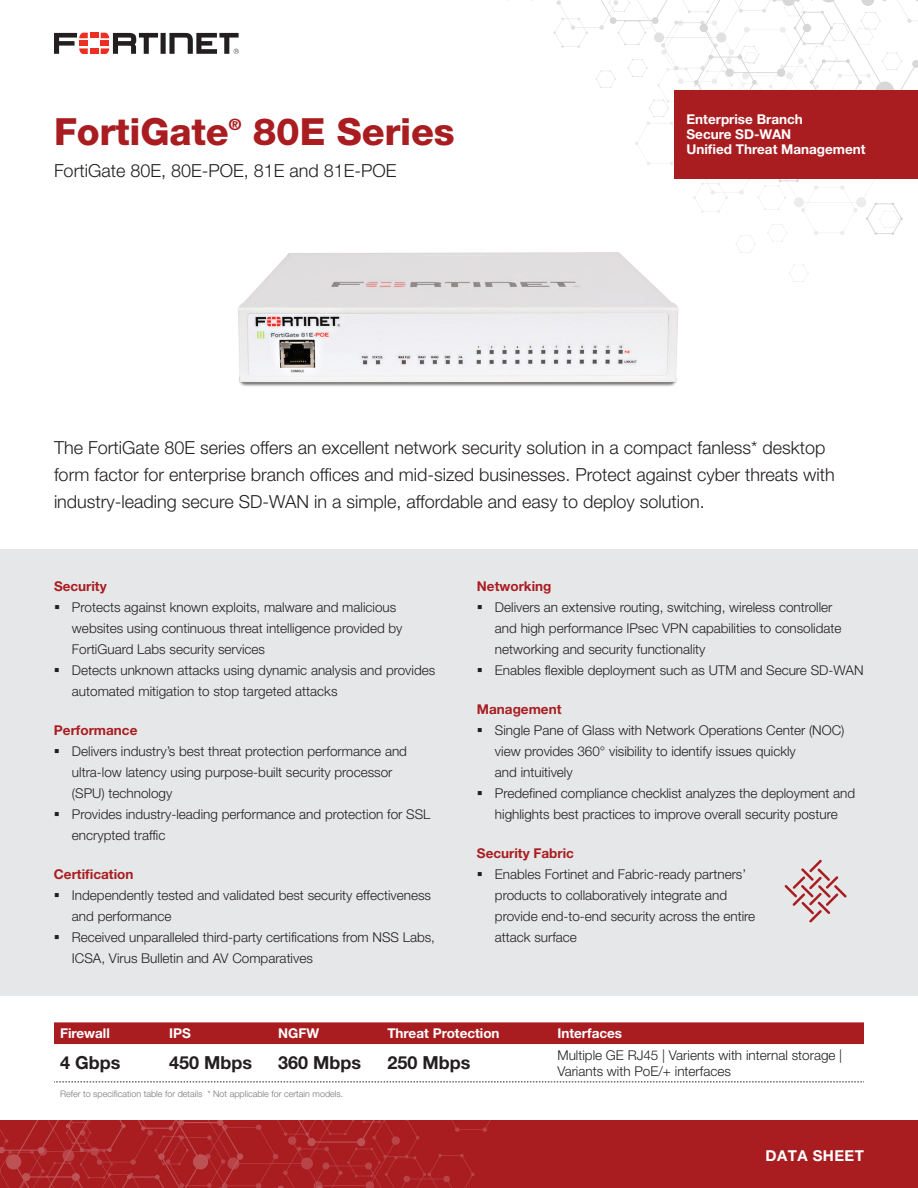
<style>
.page{position:relative;width:918px;height:1188px;background:#fff}
.page>*{position:absolute;margin:0;border:0;box-sizing:border-box;transform-origin:0 0}
.t1{font:800 37.5px "Helvetica Neue LT Std";letter-spacing:-.005em;color:#a91d21}
.t2{font:300 18px/27px "Helvetica Neue LT Pro";color:#231f20}
.t3{font:700 18px "Helvetica Neue LT Pro";color:#231f20}
.t4{font:800 15.75px "Helvetica Neue LT Std";color:#a91d21}
.t5{font:700 15px "Helvetica Neue LT Pro";letter-spacing:.03em;color:#fff}
.t6{font:300 13.5px/21px "Helvetica Neue LT Pro";color:#231f20}
.t7{font:700 13.5px/15px "Helvetica Neue LT Std";color:#fff}
.t8{font:300 13.5px/16.2px "Helvetica Neue LT Std";color:#231f20}
.t9{font:700 13.5px "Helvetica Neue LT Std";color:#a91d21}
.t10{font:300 9px "Helvetica Neue LT Std";color:#76787b}
.s1{font-family:"Helvetica Neue LT Pro"}
</style>
<div class="page">
<svg style="left:788px;top:264px;width:21px;height:18px"></svg>
<svg style="left:553px;top:0;width:365px;height:253px"></svg>
<div style="left:90px;top:33px;width:8px;height:5px;background:#ee2e22"></div>
<div style="left:90px;top:48px;width:8px;height:6px;background:#ee2e22"></div>
<svg style="left:54px;top:33px;width:34px;height:21px"></svg>
<svg style="left:101px;top:33px;width:138px;height:21px"></svg>
<div style="left:0;top:1120px;width:918px;height:68px;background:#a91d21"></div>
<svg style="left:0;top:1120px;width:491px;height:68px"></svg>
<img style="left:238px;top:239px;width:501px;height:148px">
<div style="left:0;top:550px;width:918px;height:446px;background:#e6e7e9"></div>
<svg style="left:785px;top:860px;width:62px;height:63px"></svg>
<div style="left:674px;top:90px;width:244px;height:88px;background:#a91d21"></div>
<div style="left:54px;top:1022px;width:810px;height:22px;background:#a91d21"></div>
<svg style="left:54px;top:1082px;width:810px;height:1px"></svg>
<h1 class="t1" style="left:54px;top:110px;width:176px">FortiGate</h1>
<p class="t4" style="left:229px;top:115px;width:14px">®</p>
<h1 class="t1" style="left:253px;top:110px;width:203px">80E Series</h1>
<h2 class="t2" style="left:54px;top:156px;width:344px">FortiGate 80E, 80E-POE, 81E and 81E-POE</h2>
<p class="t7" style="left:686px;top:112px;width:181px">Enterprise Branch<br>Secure SD-WAN<br>Unified Threat Management</p>
<p class="t2" style="left:54px;top:434px;width:782px">The FortiGate 80E series offers an excellent network security solution in a compact fanless* desktop form factor for enterprise branch offices and mid-sized businesses. Protect against cyber threats with industry-leading secure SD-WAN in a simple, affordable and easy to deploy solution.</p>
<p class="t9" style="left:54px;top:578px;width:54px">Security</p>
<p class="t6" style="left:72px;top:597px;width:332px;text-indent:-18px">▪ Protects against known exploits, malware and malicious websites using continuous threat intelligence provided by<br>FortiGuard Labs security services</p>
<p class="t6" style="left:72px;top:660px;width:365px;text-indent:-18px">▪ Detects unknown attacks using dynamic analysis and provides automated mitigation to stop targeted attacks</p>
<p class="t9" style="left:54px;top:722px;width:85px">Performance</p>
<p class="t6" style="left:72px;top:741px;width:337px;text-indent:-18px">▪ Delivers industry’s best threat protection performance and ultra-low latency using purpose-built security processor (SPU) technology</p>
<p class="t6" style="left:72px;top:804px;width:360px;text-indent:-18px">▪ Provides industry-leading performance and protection for SSL encrypted traffic</p>
<p class="t9" style="left:54px;top:866px;width:81px">Certification</p>
<p class="t6" style="left:72px;top:885px;width:361px;text-indent:-18px">▪ Independently tested and validated best security effectiveness and performance</p>
<p class="t6" style="left:72px;top:927px;width:365px;text-indent:-18px">▪ Received unparalleled third-party certifications from NSS Labs,<br>ICSA, Virus Bulletin and AV Comparatives</p>
<p class="t9" style="left:477px;top:578px;width:76px">Networking</p>
<p class="t6" style="left:495px;top:597px;width:348px;text-indent:-18px">▪ Delivers an extensive routing, switching, wireless controller and high performance IPsec VPN capabilities to consolidate networking and security functionality</p>
<p class="t6" style="left:477px;top:660px;width:388px">▪ Enables flexible deployment such as UTM and Secure SD-WAN</p>
<p class="t9" style="left:477px;top:701px;width:86px">Management</p>
<p class="t6" style="left:495px;top:720px;width:351px;text-indent:-18px">▪ Single Pane of Glass with Network Operations Center (NOC) view provides 360° visibility to identify issues quickly<br>and intuitively</p>
<p class="t6" style="left:477px;top:783px;width:380px;text-align:center">▪ Predefined compliance checklist analyzes the deployment and highlights best practices to improve overall security posture</p>
<p class="t9" style="left:477px;top:845px;width:98px">Security Fabric</p>
<p class="t6" style="left:495px;top:864px;width:262px;text-indent:-18px">▪ Enables Fortinet and Fabric-ready partners’ products to collaboratively integrate and provide end-to-end security across the entire attack surface</p>
<p class="t7" style="left:60px;top:1025px;width:51px">Firewall</p>
<p class="t7" style="left:169px;top:1025px;width:23px">IPS</p>
<p class="t7" style="left:278px;top:1025px;width:42px">NGFW</p>
<p class="t7" style="left:387px;top:1025px;width:114px">Threat Protection</p>
<p class="t7" style="left:557px;top:1025px;width:66px">Interfaces</p>
<h2 class="t3" style="left:60px;top:1052px;width:62px">4 Gbps</h2>
<h2 class="t3" style="left:169px;top:1052px;width:85px">450 Mbps</h2>
<h2 class="t3" style="left:278px;top:1052px;width:85px">360 Mbps</h2>
<h2 class="t3" style="left:387px;top:1052px;width:85px">250 Mbps</h2>
<p class="t8" style="left:557px;top:1046px;width:286px"><span class="s1">Multiple GE RJ45</span> | Varients with internal storage |<br>Variants with PoE/+ interfaces</p>
<p class="t10" style="left:60px;top:1089px;width:285px">Refer to specification table for details * Not applicable for certain models.</p>
<p class="t5" style="left:765px;top:1146px;width:100px">DATA SHEET</p>
</div>
